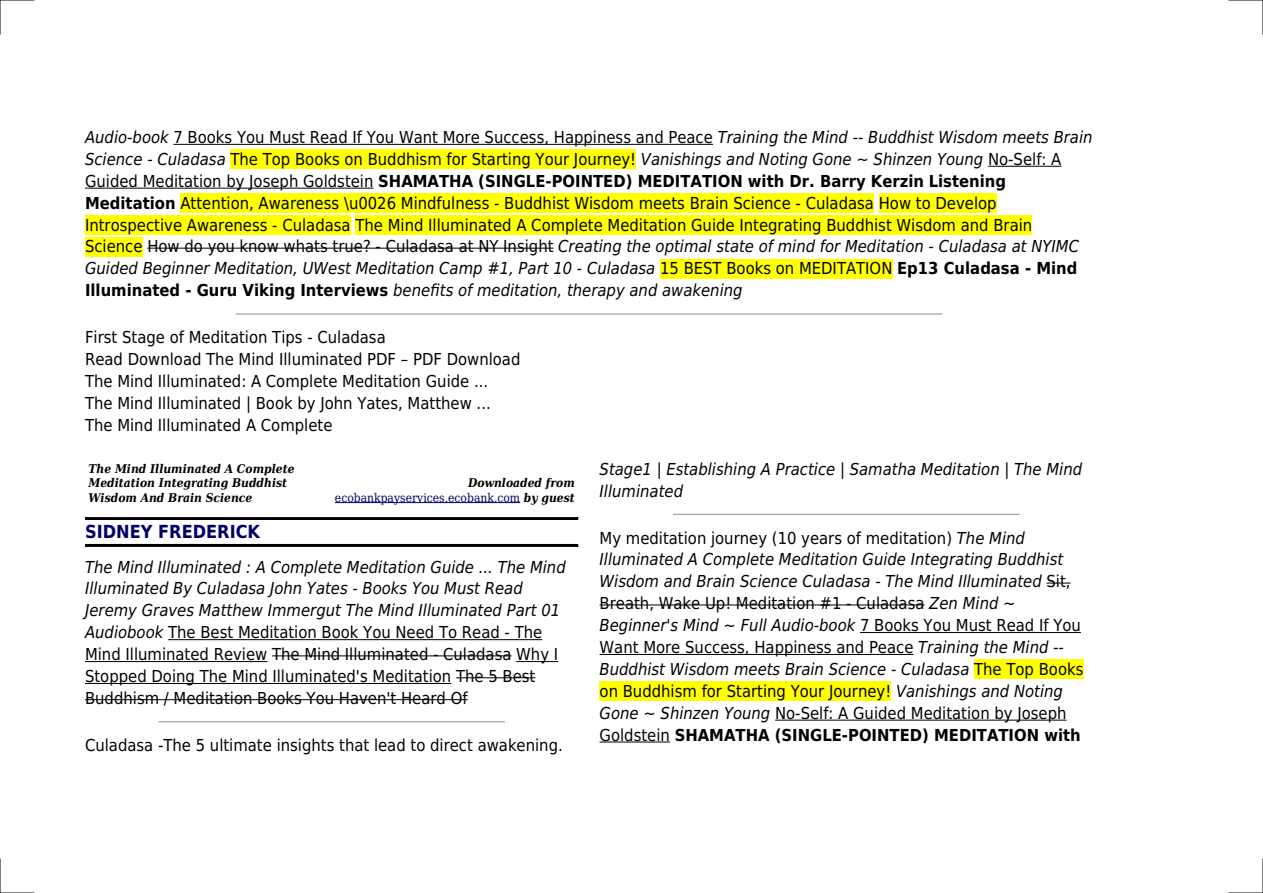
<style>
.page{position:relative;width:1263px;height:893px;background:#fff}
.page>*{position:absolute;margin:0;border:0;box-sizing:border-box;transform-origin:0 0}
.t1{font:700 18px "DejaVu Sans Condensed";color:#006}
.t2{font:16.5px/21.9px "DejaVu Sans Condensed";color:#000}
.t3{font:italic 16.5px/21.9px "DejaVu Sans Condensed";color:#000}
.t4{font:italic 700 12px/14.4px "DejaVu Serif Condensed";color:#000}
.t5{font:12px/14.4px "DejaVu Serif Condensed";color:#006;text-align:right}
.s1{font-style:italic}
.s2{font-weight:700}
.s3{font-style:normal}
.s4{font-weight:700;font-style:normal}
.s5{font-weight:700;font-style:italic;color:#000}
</style>
<div class="page">
<hr style="left:173px;top:144px;width:540px;height:1px;background:#000">
<div style="left:230px;top:150px;width:406px;height:19px;background:#ff0"></div>
<hr style="left:988px;top:166px;width:73px;height:1px;background:#000">
<hr style="left:85px;top:188px;width:288px;height:1px;background:#000">
<div style="left:180px;top:193px;width:694px;height:20px;background:#ff0"></div>
<div style="left:879px;top:193px;width:118px;height:20px;background:#ff0"></div>
<div style="left:85px;top:215px;width:266px;height:19px;background:#ff0"></div>
<div style="left:355px;top:215px;width:677px;height:19px;background:#ff0"></div>
<div style="left:85px;top:237px;width:58px;height:19px;background:#ff0"></div>
<hr style="left:147px;top:248px;width:407px;height:1px;background:#000">
<div style="left:660px;top:259px;width:232px;height:19px;background:#ff0"></div>
<hr style="left:236px;top:313px;width:706px;height:2px;background:#999">
<hr style="left:335px;top:502px;width:185px;height:1px;background:#006">
<hr style="left:85px;top:517px;width:493px;height:3px;background:#000">
<hr style="left:85px;top:544px;width:493px;height:3px;background:#000">
<hr style="left:168px;top:639px;width:374px;height:1px;background:#000">
<hr style="left:85px;top:661px;width:182px;height:1px;background:#000">
<hr style="left:272px;top:655px;width:239px;height:1px;background:#000">
<hr style="left:516px;top:661px;width:42px;height:1px;background:#000">
<hr style="left:85px;top:683px;width:366px;height:1px;background:#000">
<hr style="left:456px;top:677px;width:79px;height:1px;background:#000">
<hr style="left:85px;top:699px;width:383px;height:1px;background:#000">
<hr style="left:159px;top:721px;width:345px;height:1px;background:#999">
<hr style="left:674px;top:514px;width:345px;height:1px;background:#999">
<svg style="left:1046px;top:583px;width:25px;height:1px"></svg>
<hr style="left:600px;top:605px;width:324px;height:1px;background:#000">
<hr style="left:860px;top:632px;width:221px;height:1px;background:#000">
<hr style="left:600px;top:654px;width:313px;height:1px;background:#000">
<div style="left:974px;top:660px;width:109px;height:19px;background:#ff0"></div>
<div style="left:600px;top:681px;width:291px;height:20px;background:#ff0"></div>
<hr style="left:775px;top:720px;width:291px;height:1px;background:#000">
<hr style="left:600px;top:742px;width:70px;height:1px;background:#000">
<hr style="left:0;top:0;width:34px;height:1px;background:#000">
<hr style="left:1229px;top:0;width:34px;height:1px;background:#000">
<hr style="left:0;top:892px;width:34px;height:1px;background:#000">
<hr style="left:1229px;top:892px;width:34px;height:1px;background:#000">
<hr style="left:0;top:0;width:1px;height:34px;background:#000">
<hr style="left:0;top:859px;width:1px;height:34px;background:#000">
<hr style="left:1262px;top:0;width:1px;height:34px;background:#000">
<hr style="left:1262px;top:859px;width:1px;height:34px;background:#000">
<p class="t2" style="left:85px;top:126px;width:1009px"><span class="s1">Audio-book</span> 7 Books You Must Read If You Want More Success, Happiness and Peace <span class="s1">Training the Mind -- Buddhist Wisdom meets Brain Science - Culadasa</span> The Top Books on Buddhism for Starting Your Journey! <span class="s1">Vanishings and Noting Gone ~ Shinzen Young</span> No-Self: A Guided Meditation by Joseph Goldstein <span class="s2">SHAMATHA (SINGLE-POINTED) MEDITATION with Dr. Barry Kerzin Listening Meditation</span> Attention, Awareness \u0026 Mindfulness - Buddhist Wisdom meets Brain Science - Culadasa How to Develop Introspective Awareness - Culadasa The Mind Illuminated A Complete Meditation Guide Integrating Buddhist Wisdom and Brain Science How do you know whats true? - Culadasa at NY Insight <span class="s1">Creating the optimal state of mind for Meditation - Culadasa at NYIMC Guided Beginner Meditation, UWest Meditation Camp #1, Part 10 - Culadasa</span> 15 BEST Books on MEDITATION <span class="s2">Ep13 Culadasa - Mind Illuminated - Guru Viking Interviews</span> <span class="s1">benefits of meditation, therapy and awakening</span></p>
<p class="t2" style="left:85px;top:327px;width:437px">First Stage of Meditation Tips - Culadasa<br>Read Download The Mind Illuminated PDF PDF Download The Mind Illuminated: A Complete Meditation Guide ...<br>The Mind Illuminated | Book by John Yates, Matthew ...<br>The Mind Illuminated A Complete</p>
<p class="t4" style="left:88px;top:461px;width:208px">The Mind Illuminated A Complete<br>Meditation Integrating Buddhist<br>Wisdom And Brain Science</p>
<p class="t3" style="left:600px;top:458px;width:484px">Stage1 | Establishing A Practice | Samatha Meditation | The Mind<br>Illuminated</p>
<p class="t3" style="left:600px;top:527px;width:485px"><span class="s3">My meditation journey (10 years of meditation)</span> The Mind Illuminated A Complete Meditation Guide Integrating Buddhist Wisdom and Brain Science Culadasa - The Mind Illuminated <span class="s3">Sit, Breath, Wake Up! Meditation #1 - Culadasa</span> Zen Mind ~ Beginner's Mind ~ Full Audio-book <span class="s3">7 Books You Must Read If You Want More Success, Happiness and Peace</span> Training the Mind -- Buddhist Wisdom meets Brain Science - Culadasa <span class="s3">The Top Books on Buddhism for Starting Your Journey!</span> Vanishings and Noting Gone ~ Shinzen Young <span class="s3">No-Self: A Guided Meditation by Joseph Goldstein</span> <span class="s4">SHAMATHA (SINGLE-POINTED) MEDITATION with</span></p>
<p class="t5" style="left:335px;top:476px;width:241px"><span class="s5">Downloaded from </span>ecobankpayservices.ecobank.com <span class="s5">by guest</span></p>
<p class="t1" style="left:85px;top:521px;width:177px">SIDNEY FREDERICK</p>
<p class="t2" style="left:85px;top:556px;width:482px"><span class="s1">The Mind Illuminated : A Complete Meditation Guide ... The Mind Illuminated By Culadasa John Yates - Books You Must Read Jeremy Graves Matthew Immergut The Mind Illuminated Part 01<br>Audiobook</span> The Best Meditation Book You Need To Read - The Mind Illuminated Review The Mind Illuminated - Culadasa Why I Stopped Doing The Mind Illuminated's Meditation The 5 Best Buddhism / Meditation Books You Haven't Heard Of</p>
<p class="t2" style="left:85px;top:734px;width:479px">Culadasa -The 5 ultimate insights that lead to direct awakening.</p>
</div>
